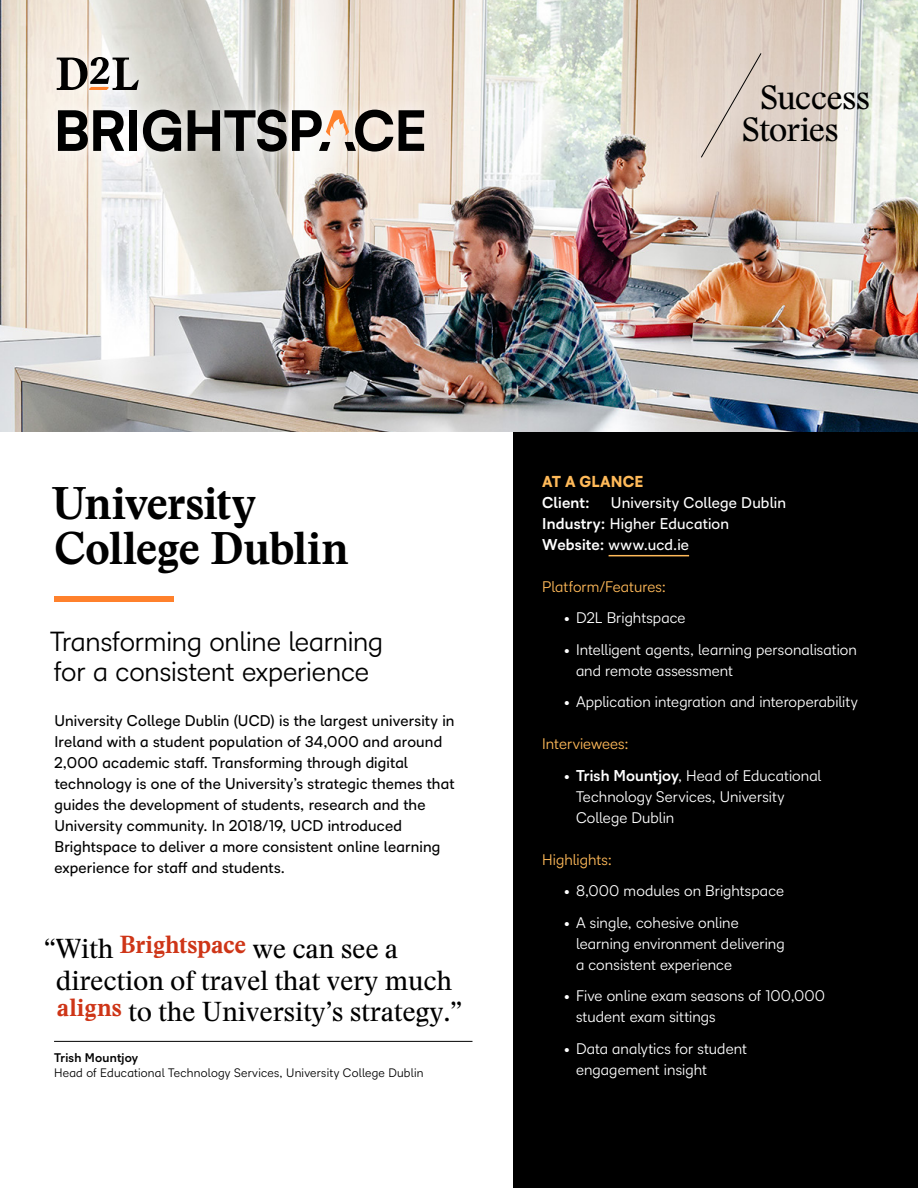
<style>
.page{position:relative;width:918px;height:1188px;background:#fff}
.page>*{position:absolute;margin:0;border:0;box-sizing:border-box;transform-origin:0 0}
.H1_-_30pt{font:700 45px/45px "Stanley";letter-spacing:-.02em;color:#000}
.Slash_Type{font:33px "Stanley";letter-spacing:-.025em;color:#000}
.t1{font:27px/31.5px "Stanley";letter-spacing:-.01em;color:#000}
.H2_-_18pt{font:27px/30px "D2 L Sans";letter-spacing:-.005em;color:#000}
.t2{font:15px/21px "D2 L Sans";letter-spacing:.005em;color:#fff}
.Body_Copy{font:500 15px/21px "D2 L Sans";letter-spacing:.01em;color:#000}
.Body_Copy-2{font:500 15px "D2 L Sans";letter-spacing:.01em;color:#fff}
.Body_-_10pt{font:15px "D2 L Sans";color:#ffba59}
.Body_-_10pt_-_white{font:15px "D2 L Sans";color:#ffba59}
.H3_-_10pt{font:900 15px "D2 L Sans";letter-spacing:.005em;color:#ffba59}
.Body_Copy-3{font:700 15px "D2 L Sans";letter-spacing:.01em;color:#fff}
.Annotation_Attributi{font:12px/15px "D2 L Sans";letter-spacing:.02em;color:#000}
.s1{font-weight:700}
</style>
<div class="page">
<img style="left:0;top:0;width:918px;height:432px">
<div style="left:43px;top:42px;width:395px;height:124px;background:#fff;opacity:.8"></div>
<svg style="left:57px;top:57px;width:82px;height:33px;background:#96918c"></svg>
<svg style="left:58px;top:110px;width:66px;height:41px"></svg>
<div style="left:130px;top:110px;width:7px;height:41px;background:#000"></div>
<svg style="left:143px;top:110px;width:38px;height:42px;background:#666563"></svg>
<svg style="left:399px;top:110px;width:25px;height:41px"></svg>
<svg style="left:188px;top:110px;width:205px;height:42px;background:#8b857f"></svg>
<svg style="left:700px;top:52px;width:62px;height:107px;background:#dccec3"></svg>
<div style="left:513px;top:432px;width:405px;height:756px;background:#000"></div>
<div style="left:54px;top:596px;width:120px;height:6px;background:#ff812c"></div>
<hr style="left:609px;top:555px;width:80px;height:1px;background:#ffba59">
<hr style="left:54px;top:1041px;width:418px;height:1px;background:#000">
<p class="Slash_Type" style="left:760px;top:76px;width:112px">Success</p>
<p class="Slash_Type" style="left:742px;top:107px;width:99px">Stories</p>
<p class="H1_-_30pt" style="left:52px;top:481px;width:298px">University<br>College Dublin</p>
<p class="H2_-_18pt" style="left:50px;top:625px;width:335px">Transforming online learning for a consistent experience</p>
<p class="Body_Copy" style="left:54px;top:709px;width:402px">University College Dublin (UCD) is the largest university in Ireland with a student population of 34,000 and around 2,000 academic staff. Transforming through digital technology is one of the University’s strategic themes that guides the development of students, research and the University community. In 2018/19, UCD introduced Brightspace to deliver a more consistent online learning experience for staff and students.</p>
<p class="t1" style="left:56px;top:932px;width:408px;text-indent:-12px">“With <sup>Brightspace</sup> we can see a direction of travel that very much <sup>aligns</sup> to the University’s strategy.”</p>
<p class="Annotation_Attributi" style="left:54px;top:1050px;width:371px"><span class="s1">Trish Mountjoy<br></span>Head of Educational Technology Services, University College Dublin</p>
<p class="H3_-_10pt" style="left:542px;top:470px;width:103px">AT A GLANCE</p>
<p class="Body_Copy-3" style="left:542px;top:491px;width:49px">Client:</p>
<p class="Body_Copy-2" style="left:611px;top:492px;width:177px">University College Dublin</p>
<p class="Body_Copy-2" style="left:542px;top:513px;width:188px"><span class="s1">Industry:</span> Higher Education</p>
<p class="Body_Copy-2" style="left:542px;top:534px;width:148px"><span class="s1">Website:</span> www.ucd.ie</p>
<p class="Body_-_10pt_-_white" style="left:542px;top:576px;width:125px">Platform/Features:</p>
<p class="t2" style="left:564px;top:607px;width:123px">• D2L Brightspace</p>
<p class="t2" style="left:576px;top:638px;width:282px;text-indent:-12px">• Intelligent agents, learning personalisation and remote assessment</p>
<p class="t2" style="left:564px;top:691px;width:295px">• Application integration and interoperability</p>
<p class="Body_-_10pt" style="left:542px;top:734px;width:88px">Interviewees:</p>
<p class="t2" style="left:576px;top:764px;width:247px;text-indent:-12px">• <span class="s1">Trish Mountjoy</span>, Head of Educational<br>Technology Services, University<br>College Dublin</p>
<p class="Body_-_10pt" style="left:542px;top:849px;width:71px">Highlights:</p>
<p class="t2" style="left:564px;top:880px;width:222px">• 8,000 modules on Brightspace</p>
<p class="t2" style="left:576px;top:911px;width:210px;text-indent:-12px">• A single, cohesive online learning environment delivering a consistent experience</p>
<p class="t2" style="left:576px;top:985px;width:251px;text-indent:-12px">• Five online exam seasons of 100,000 student exam sittings</p>
<p class="t2" style="left:576px;top:1037px;width:173px;text-indent:-12px">• Data analytics for student engagement insight</p>
</div>
